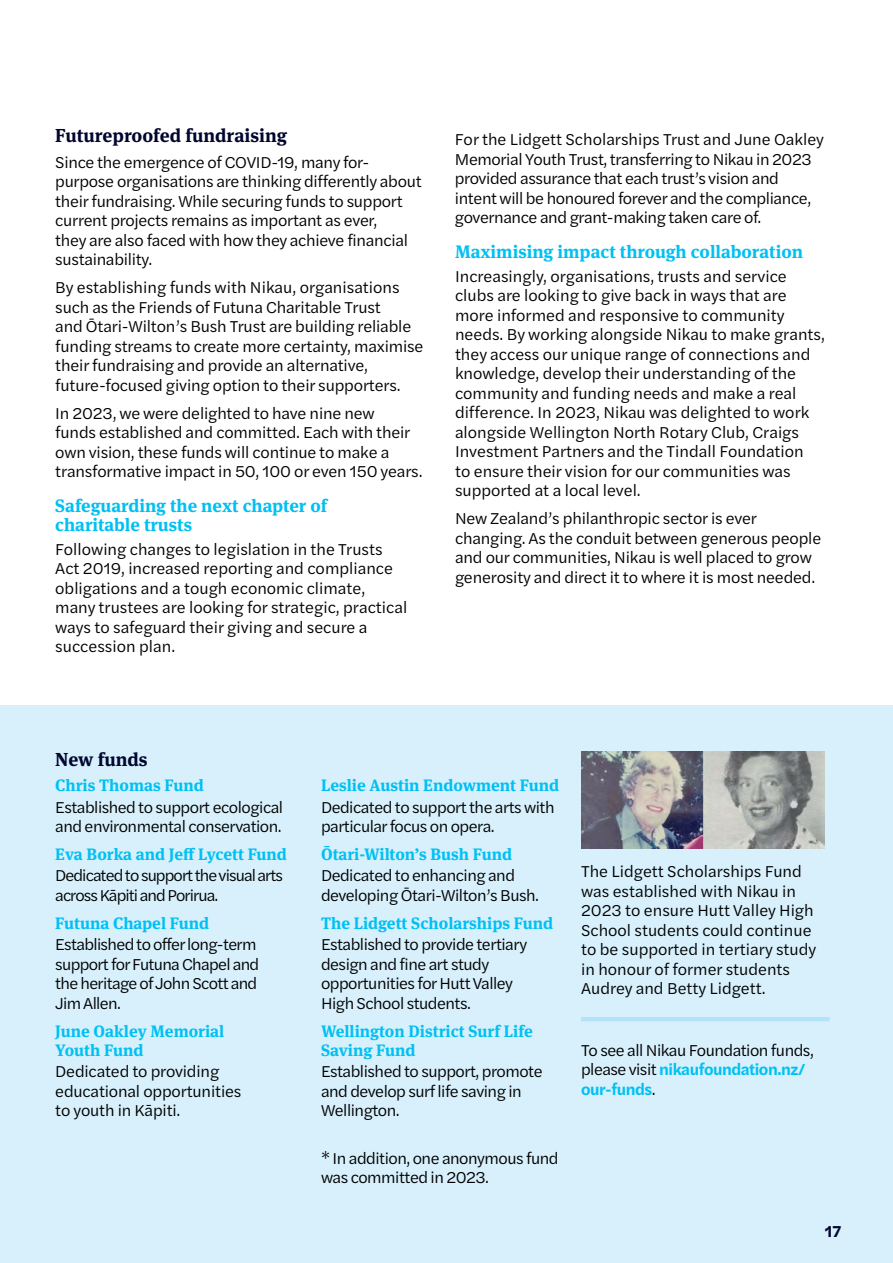
<style>
.page{position:relative;width:893px;height:1263px;background:#fff}
.page>*{position:absolute;margin:0;border:0;box-sizing:border-box;transform-origin:0 0}
.t1{font:700 18.75px "Meta Serif Pro";color:#00062f}
.t2{font:700 18px/19.5px "Meta Serif Pro";color:#00c0f3}
.t3{font:16.5px/19.5px "Halyard Text";letter-spacing:-.01em;color:#000}
.t4{font:16.5px/19.5px "Halyard Text";letter-spacing:-.03em;color:#000}
.t5{font:700 16.5px/19.5px "Meta Serif Pro";color:#00c0f3}
.t6{font:16.5px/19.5px "Halyard Text";letter-spacing:-.04em;color:#000}
.t7{font:16.5px/19.5px "Halyard Text";letter-spacing:-.055em;color:#000}
.t8{font:600 16.5px "Halyard Text";color:#00062f}
.s1{font-weight:600;color:#00c0f3}
</style>
<div class="page">
<div style="left:1px;top:706px;width:892px;height:557px;background:#d7f0fc"></div>
<img style="left:581px;top:751px;width:244px;height:98px">
<hr style="left:581px;top:1017px;width:249px;height:4px;background:#b1e3fa">
<p class="t1" style="left:55px;top:120px;width:233px">Futureproofed fundraising</p>
<p class="t3" style="left:55px;top:152px;width:368px">Since the emergence of COVID-19, many for&shy;purpose organisations are thinking differently about their fundraising. While securing funds to support current projects remains as important as ever,<br>they are also faced with how they achieve financial sustainability.</p>
<p class="t3" style="left:55px;top:277px;width:370px">By establishing funds with Nikau, organisations such as the Friends of Futuna Charitable Trust<br>and Ōtari-Wilton’s Bush Trust are building reliable funding streams to create more certainty, maximise their fundraising and provide an alternative, future-focused giving option to their supporters.</p>
<p class="t3" style="left:55px;top:403px;width:369px">In 2023, we were delighted to have nine new<br>funds established and committed. Each with their own vision, these funds will continue to make a transformative impact in 50, 100 or even 150 years.</p>
<p class="t2" style="left:55px;top:494px;width:273px">Safeguarding the next chapter of charitable trusts</p>
<p class="t3" style="left:55px;top:539px;width:353px">Following changes to legislation in the Trusts Act 2019, increased reporting and compliance obligations and a tough economic climate, many trustees are looking for strategic, practical ways to safeguard their giving and secure a succession plan.</p>
<p class="t3" style="left:455px;top:129px;width:370px">For the Lidgett Scholarships Trust and June Oakley Memorial Youth Trust, transferring to Nikau in 2023 provided assurance that each trust’s vision and intent will be honoured forever and the compliance, governance and grant-making taken care of.</p>
<p class="t2" style="left:455px;top:240px;width:350px">Maximising impact through collaboration</p>
<p class="t3" style="left:455px;top:265px;width:371px">Increasingly, organisations, trusts and service clubs are looking to give back in ways that are more informed and responsive to community needs. By working alongside Nikau to make grants, they access our unique range of connections and knowledge, develop their understanding of the community and funding needs and make a real difference. In 2023, Nikau was delighted to work alongside Wellington North Rotary Club, Craigs Investment Partners and the Tindall Foundation<br>to ensure their vision for our communities was supported at a local level.</p>
<p class="t3" style="left:455px;top:508px;width:368px">New Zealand’s philanthropic sector is ever changing. As the conduit between generous people and our communities, Nikau is well placed to grow generosity and direct it to where it is most needed.</p>
<p class="t1" style="left:55px;top:744px;width:94px">New funds</p>
<p class="t5" style="left:55px;top:774px;width:150px">Chris Thomas Fund</p>
<p class="t4" style="left:55px;top:796px;width:229px">Established to support ecological and environmental conservation.</p>
<p class="t5" style="left:55px;top:843px;width:233px">Eva Borka and Jeff Lycett Fund</p>
<p class="t7" style="left:55px;top:865px;width:229px">Dedicated to support the visual arts across Kāpiti and Porirua.</p>
<p class="t5" style="left:55px;top:912px;width:155px">Futuna Chapel Fund</p>
<p class="t6" style="left:55px;top:934px;width:206px">Established to offer long-term support for Futuna Chapel and the heritage of John Scott and<br>Jim Allen.</p>
<p class="t5" style="left:55px;top:1020px;width:171px">June Oakley Memorial<br>Youth Fund</p>
<p class="t3" style="left:55px;top:1061px;width:188px">Dedicated to providing educational opportunities to youth in Kāpiti.</p>
<p class="t5" style="left:321px;top:775px;width:240px">Leslie Austin Endowment Fund</p>
<p class="t4" style="left:321px;top:796px;width:235px">Dedicated to support the arts with particular focus on opera.</p>
<p class="t5" style="left:321px;top:843px;width:193px">Ōtari-Wilton’s Bush Fund</p>
<p class="t4" style="left:321px;top:865px;width:219px">Dedicated to enhancing and developing Ōtari-Wilton’s Bush.</p>
<p class="t5" style="left:321px;top:912px;width:234px">The Lidgett Scholarships Fund</p>
<p class="t4" style="left:321px;top:934px;width:208px">Established to provide tertiary design and fine art study opportunities for Hutt Valley<br>High School students.</p>
<p class="t5" style="left:321px;top:1020px;width:213px">Wellington District Surf Life<br>Saving Fund</p>
<p class="t4" style="left:321px;top:1061px;width:223px">Established to support, promote and develop surf life saving in<br>Wellington.</p>
<p class="t4" style="left:321px;top:1148px;width:239px">* In addition, one anonymous fund was committed in 2023.</p>
<p class="t3" style="left:581px;top:861px;width:237px">The Lidgett Scholarships Fund was established with Nikau in<br>2023 to ensure Hutt Valley High<br>School students could continue to be supported in tertiary study in honour of former students<br>Audrey and Betty Lidgett.</p>
<p class="t4" style="left:581px;top:1039px;width:234px">To see all Nikau Foundation funds, please visit <span class="s1">nikaufoundation.nz/ our-funds</span>.</p>
<p class="t8" style="left:825px;top:1219px;width:18px">17</p>
</div>
